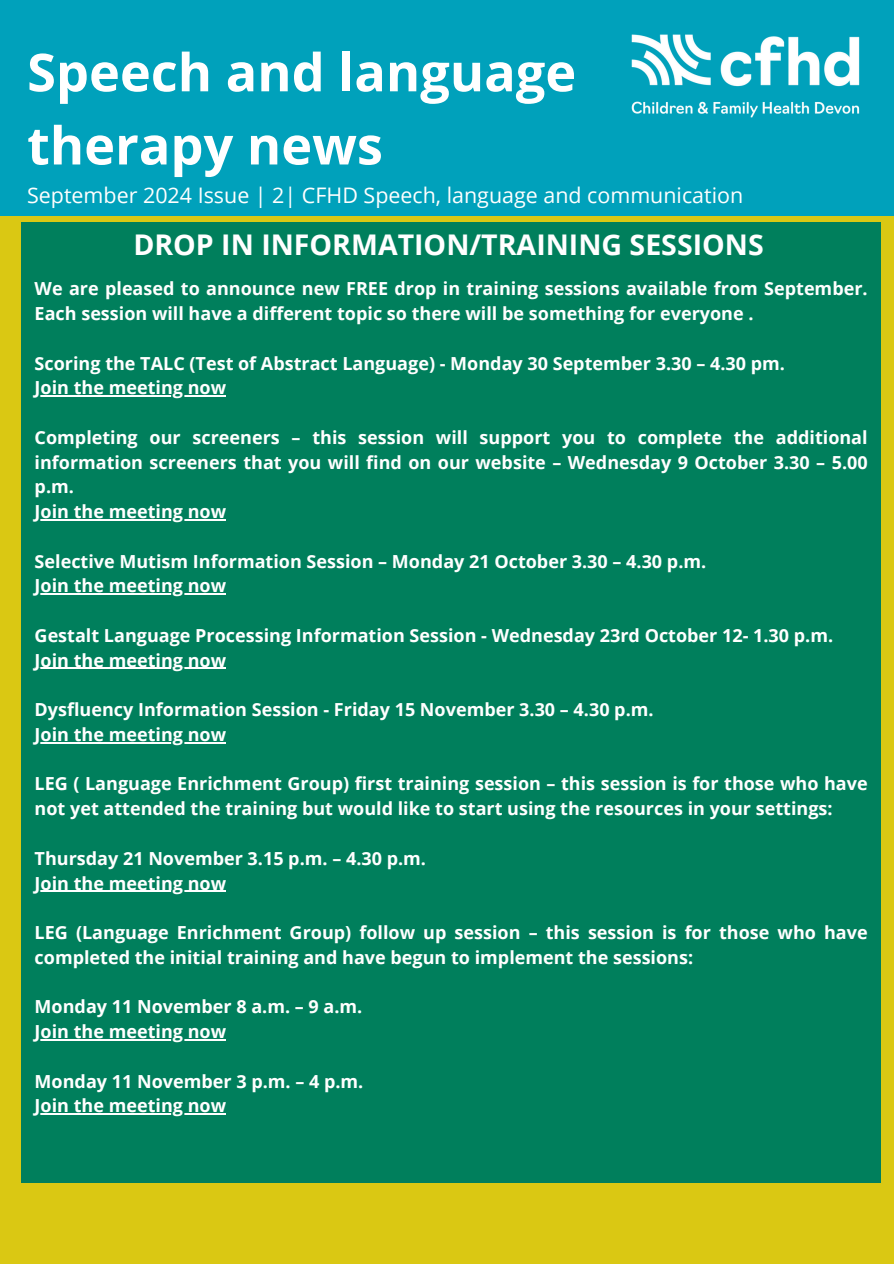
<style>
.page{position:relative;width:894px;height:1264px;background:#fff}
.page>*{position:absolute;margin:0;border:0;box-sizing:border-box;transform-origin:0 0}
.t1{font:700 52.2px/73.2px "Open Sans";color:#fff}
.t2{font:700 28.5px "Open Sans";color:#fff}
.t3{font:21.45px "Open Sans";color:#fff}
.t4{font:700 18px/24.8px "Open Sans";color:#fff}
</style>
<div class="page">
<div style="left:0;top:0;width:893px;height:1263px;background:#dac813"></div>
<div style="left:21px;top:223px;width:859px;height:959px;background:#007f5c"></div>
<div style="left:0;top:0;width:893px;height:216px;background:#00a1bb"></div>
<img style="left:631px;top:34px;width:229px;height:84px">
<hr style="left:35px;top:395px;width:191px;height:1px;background:#fff">
<hr style="left:35px;top:519px;width:191px;height:1px;background:#fff">
<hr style="left:35px;top:593px;width:191px;height:1px;background:#fff">
<hr style="left:35px;top:667px;width:191px;height:2px;background:#fff">
<hr style="left:35px;top:742px;width:191px;height:1px;background:#fff">
<hr style="left:35px;top:890px;width:191px;height:1px;background:#fff">
<hr style="left:35px;top:1039px;width:191px;height:1px;background:#fff">
<hr style="left:35px;top:1113px;width:191px;height:1px;background:#fff">
<h1 class="t1" style="left:27px;top:34px;width:550px">Speech and language therapy news</h1>
<p class="t3" style="left:27px;top:181px;width:717px">September 2024 Issue | 2| CFHD Speech, language and communication</p>
<h2 class="t2" style="left:133px;top:224px;width:631px">DROP IN INFORMATION/TRAINING SESSIONS</h2>
<p class="t4" style="left:35px;top:276px;width:834px">We are pleased to announce new FREE drop in training sessions available from September.<br>Each session will have a different topic so there will be something for everyone .</p>
<p class="t4" style="left:35px;top:350px;width:751px">Scoring the TALC (Test of Abstract Language) - Monday 30 September 3.30 – 4.30 pm.<br>Join the meeting now</p>
<p class="t4" style="left:35px;top:424px;width:834px">Completing our screeners – this session will support you to complete the additional information screeners that you will find on our website – Wednesday 9 October 3.30 – 5.00 p.m.<br>Join the meeting now</p>
<p class="t4" style="left:35px;top:548px;width:673px">Selective Mutism Information Session – Monday 21 October 3.30 – 4.30 p.m.<br>Join the meeting now</p>
<p class="t4" style="left:35px;top:622px;width:799px">Gestalt Language Processing Information Session - Wednesday 23rd October 12- 1.30 p.m.<br>Join the meeting now</p>
<p class="t4" style="left:35px;top:696px;width:620px">Dysfluency Information Session - Friday 15 November 3.30 – 4.30 p.m.<br>Join the meeting now</p>
<p class="t4" style="left:35px;top:771px;width:834px">LEG ( Language Enrichment Group) first training session – this session is for those who have not yet attended the training but would like to start using the resources in your settings:</p>
<p class="t4" style="left:35px;top:845px;width:393px">Thursday 21 November 3.15 p.m. – 4.30 p.m.<br>Join the meeting now</p>
<p class="t4" style="left:35px;top:919px;width:834px">LEG (Language Enrichment Group) follow up session – this session is for those who have completed the initial training and have begun to implement the sessions:</p>
<p class="t4" style="left:35px;top:993px;width:329px">Monday 11 November 8 a.m. – 9 a.m.<br>Join the meeting now</p>
<p class="t4" style="left:35px;top:1068px;width:330px">Monday 11 November 3 p.m. – 4 p.m.<br>Join the meeting now</p>
</div>
